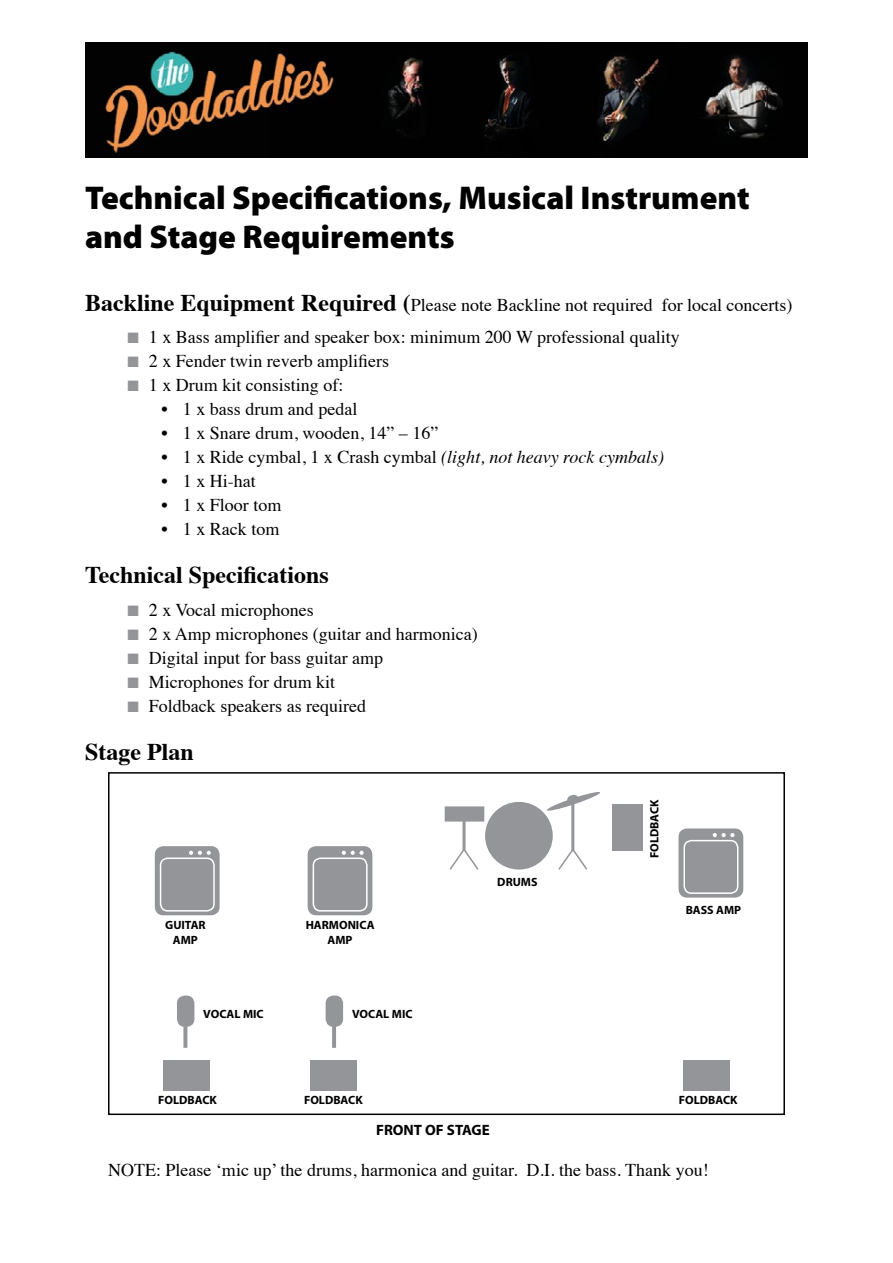
<style>
.page{position:relative;width:893px;height:1263px;background:#fff}
.page>*{position:absolute;margin:0;border:0;box-sizing:border-box;transform-origin:0 0}
.t1{font:900 33px/39px "Myriad Pro";color:#000}
.t2{font:700 24px "Times";color:#000}
.t3{font:18px "Times";color:#000}
.t4{font:700 15px "Myriad Pro";color:#000}
.t5{font:700 12px "Myriad Pro";color:#000}
.s1{font-weight:700;font-size:24px}
.s2{color:#939598}
.s3{font-style:italic}
</style>
<div class="page">
<div style="left:108px;top:772px;width:677px;height:343px;border:2px solid #000"></div>
<svg style="left:177px;top:995px;width:17px;height:53px"></svg>
<svg style="left:326px;top:995px;width:17px;height:53px"></svg>
<div style="left:164px;top:1060px;width:46px;height:31px;background:#939598"></div>
<div style="left:310px;top:1060px;width:46px;height:31px;background:#939598"></div>
<div style="left:684px;top:1060px;width:46px;height:31px;background:#939598"></div>
<div style="left:612px;top:805px;width:31px;height:46px;background:#939598"></div>
<div style="left:485px;top:802px;width:68px;height:67px;background:#939598;border-radius:50%"></div>
<svg style="left:546px;top:792px;width:54px;height:78px"></svg>
<svg style="left:445px;top:806px;width:39px;height:64px"></svg>
<div style="left:155px;top:846px;width:65px;height:69px;background:#939598;border-radius:9px"></div>
<div style="left:160px;top:857px;width:55px;height:54px;border:2px solid #fff;border-radius:7px"></div>
<svg style="left:189px;top:851px;width:22px;height:4px"></svg>
<div style="left:308px;top:846px;width:64px;height:69px;background:#939598;border-radius:9px"></div>
<div style="left:313px;top:857px;width:55px;height:54px;border:2px solid #fff;border-radius:7px"></div>
<svg style="left:342px;top:851px;width:22px;height:4px"></svg>
<div style="left:678px;top:828px;width:65px;height:70px;background:#939598;border-radius:9px"></div>
<div style="left:683px;top:840px;width:55px;height:54px;border:2px solid #fff;border-radius:7px"></div>
<svg style="left:713px;top:833px;width:21px;height:4px"></svg>
<img style="left:85px;top:43px;width:723px;height:114px">
<p class="t1" style="left:85px;top:177px;width:666px">Technical Specifications, Musical Instrument and Stage Requirements</p>
<p class="t3" style="left:85px;top:288px;width:709px"><span class="s1">Backline Equipment Required (</span>Please note Backline not required for local concerts)</p>
<p class="t3" style="left:128px;top:320px;width:554px"><span class="s2">■</span> 1 x Bass amplifier and speaker box: minimum 200 W professional quality</p>
<p class="t3" style="left:128px;top:344px;width:263px"><span class="s2">■</span> 2 x Fender twin reverb amplifiers</p>
<p class="t3" style="left:128px;top:368px;width:217px"><span class="s2">■</span> 1 x Drum kit consisting of:</p>
<p class="t3" style="left:162px;top:392px;width:197px">• 1 x bass drum and pedal</p>
<p class="t3" style="left:162px;top:416px;width:278px">• 1 x Snare drum, wooden, 14” – 16”</p>
<p class="t3" style="left:162px;top:440px;width:504px">• 1 x Ride cymbal, 1 x Crash cymbal <span class="s3">(light, not heavy rock cymbals)</span></p>
<p class="t3" style="left:162px;top:464px;width:96px">• 1 x Hi-hat</p>
<p class="t3" style="left:162px;top:488px;width:121px">• 1 x Floor tom</p>
<p class="t3" style="left:162px;top:512px;width:119px">• 1 x Rack tom</p>
<p class="t2" style="left:85px;top:552px;width:245px">Technical Specifications</p>
<p class="t3" style="left:128px;top:593px;width:188px"><span class="s2">■</span> 2 x Vocal microphones</p>
<p class="t3" style="left:128px;top:617px;width:352px"><span class="s2">■</span> 2 x Amp microphones (guitar and harmonica)</p>
<p class="t3" style="left:128px;top:641px;width:257px"><span class="s2">■</span> Digital input for bass guitar amp</p>
<p class="t3" style="left:128px;top:665px;width:209px"><span class="s2">■</span> Microphones for drum kit</p>
<p class="t3" style="left:128px;top:689px;width:240px"><span class="s2">■</span> Foldback speakers as required</p>
<p class="t2" style="left:85px;top:729px;width:110px">Stage Plan</p>
<p class="t5" style="left:165px;top:917px;width:42px">GUITAR</p>
<p class="t5" style="left:173px;top:932px;width:26px">AMP</p>
<p class="t5" style="left:306px;top:917px;width:70px">HARMONICA</p>
<p class="t5" style="left:328px;top:932px;width:26px">AMP</p>
<p class="t5" style="left:203px;top:1006px;width:62px">VOCAL MIC</p>
<p class="t5" style="left:352px;top:1006px;width:62px">VOCAL MIC</p>
<p class="t5" style="left:497px;top:874px;width:42px">DRUMS</p>
<p class="t5" style="left:158px;top:1092px;width:60px">FOLDBACK</p>
<p class="t5" style="left:304px;top:1092px;width:60px">FOLDBACK</p>
<p class="t4" style="left:376px;top:1120px;width:115px">FRONT OF STAGE</p>
<p class="t5" style="left:647px;top:858px;width:60px;rotate:-90deg">FOLDBACK</p>
<p class="t5" style="left:686px;top:902px;width:57px">BASS AMP</p>
<p class="t5" style="left:679px;top:1092px;width:60px">FOLDBACK</p>
<p class="t3" style="left:108px;top:1153px;width:602px">NOTE: Please ‘mic up’ the drums, harmonica and guitar. D.I. the bass. Thank you!</p>
</div>
